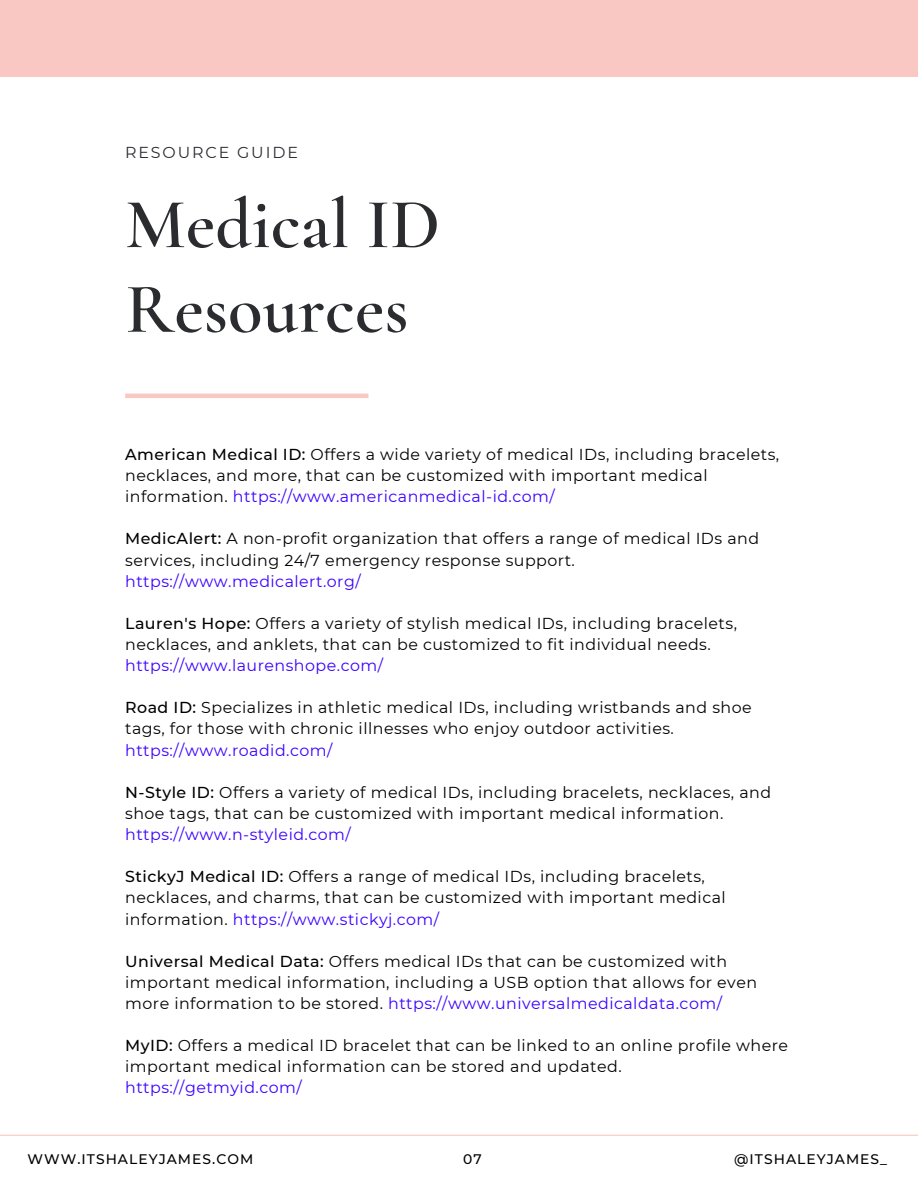
<style>
.page{position:relative;width:918px;height:1188px;background:#fff}
.page>*{position:absolute;margin:0;border:0;box-sizing:border-box;transform-origin:0 0}
.t1{font:600 71.25px/84.6px "Cormorant Garamond";color:#2b2c30}
.t2{font:15.9px/21.1px "Montserrat";letter-spacing:.03em;color:#000}
.t3{font:15.9px "Montserrat";letter-spacing:.12em;color:#2b2c30}
.t4{font:500 13.8px "Montserrat";letter-spacing:.075em;color:#000}
.s1{font-weight:500}
.s2{color:#3b00ff}
</style>
<div class="page">
<hr style="left:125px;top:394px;width:243px;height:4px;background:#f9c8c3">
<hr style="left:0;top:1135px;width:918px;height:1px;background:#f9c8c3">
<div style="left:0;top:0;width:918px;height:76px;background:#f9c8c3"></div>
<h1 class="t3" style="left:125px;top:143px;width:174px">RESOURCE GUIDE</h1>
<h2 class="t1" style="left:125px;top:182px;width:317px">Medical ID<br>Resources</h2>
<p class="t2" style="left:125px;top:444px;width:656px"><span class="s1">American Medical ID:</span> Offers a wide variety of medical IDs, including bracelets, necklaces, and more, that can be customized with important medical information. <span class="s2">https://www.americanmedical-id.com/</span></p>
<h3 class="t2" style="left:125px;top:528px;width:635px"><span class="s1">MedicAlert:</span> A non-profit organization that offers a range of medical IDs and services, including 24/7 emergency response support. <span class="s2">https://www.medicalert.org/</span></h3>
<h3 class="t2" style="left:125px;top:613px;width:613px"><span class="s1">Lauren's Hope:</span> Offers a variety of stylish medical IDs, including bracelets, necklaces, and anklets, that can be customized to fit individual needs. <span class="s2">https://www.laurenshope.com/</span></h3>
<h3 class="t2" style="left:125px;top:697px;width:628px"><span class="s1">Road ID:</span> Specializes in athletic medical IDs, including wristbands and shoe tags, for those with chronic illnesses who enjoy outdoor activities. <span class="s2">https://www.roadid.com/</span></h3>
<h3 class="t2" style="left:125px;top:782px;width:647px"><span class="s1">N-Style ID:</span> Offers a variety of medical IDs, including bracelets, necklaces, and shoe tags, that can be customized with important medical information. <span class="s2">https://www.n-styleid.com/</span></h3>
<h3 class="t2" style="left:125px;top:866px;width:602px"><span class="s1">StickyJ Medical ID:</span> Offers a range of medical IDs, including bracelets, necklaces, and charms, that can be customized with important medical information. <span class="s2">https://www.stickyj.com/</span></h3>
<h3 class="t2" style="left:125px;top:950px;width:633px"><span class="s1">Universal Medical Data:</span> Offers medical IDs that can be customized with important medical information, including a USB option that allows for even more information to be stored. <span class="s2">https://www.universalmedicaldata.com/</span></h3>
<h3 class="t2" style="left:125px;top:1035px;width:664px"><span class="s1">MyID:</span> Offers a medical ID bracelet that can be linked to an online profile where important medical information can be stored and updated. <span class="s2">https://getmyid.com/</span></h3>
<p class="t4" style="left:28px;top:1150px;width:227px">WWW.ITSHALEYJAMES.COM</p>
<h3 class="t4" style="left:463px;top:1150px;width:20px">07</h3>
<p class="t4" style="left:734px;top:1150px;width:154px">@ITSHALEYJAMES_</p>
</div>
